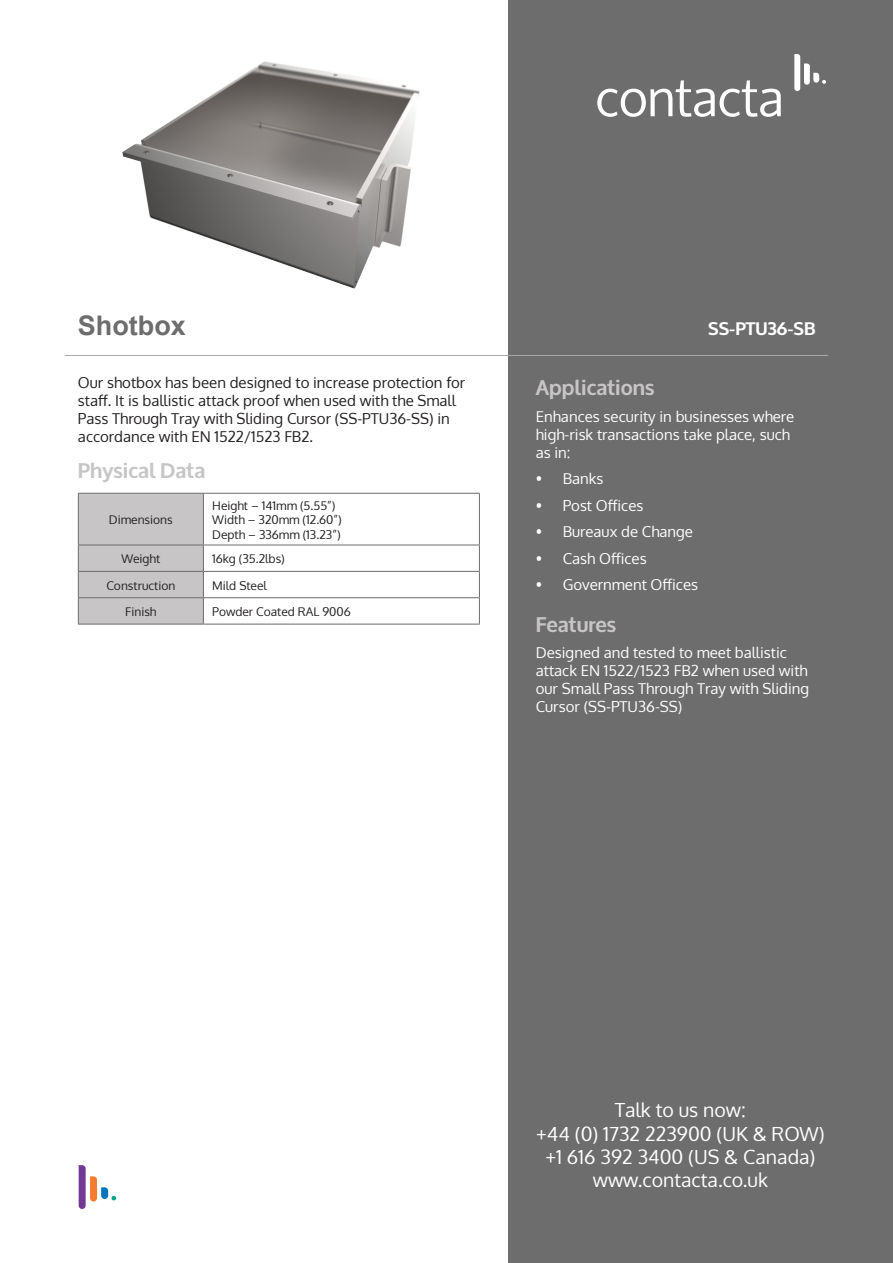
<style>
.page{position:relative;width:893px;height:1263px;background:#fff}
.page>*{position:absolute;margin:0;border:0;box-sizing:border-box;transform-origin:0 0}
.t1{font:700 27px "Arial";color:#6d6d6e}
.t2{font:700 21px "Oxygen";color:#c7c5c6}
.t3{font:19.5px "Oxygen";color:#fff}
.t4{font:700 18px "Oxygen";color:#fff}
.t5{font:15px/18px "Oxygen";color:#fff}
.t6{font:15px/18px "Oxygen";color:#231f20}
.t7{font:12px/14.4px "Oxygen";color:#231f20}
</style>
<div class="page">
<hr style="left:78px;top:624px;width:125px;height:1px;background:#6d6d6e">
<hr style="left:203px;top:493px;width:277px;height:1px;background:#6d6d6e">
<hr style="left:479px;top:494px;width:1px;height:51px;background:#6d6d6e">
<hr style="left:203px;top:545px;width:277px;height:1px;background:#6d6d6e">
<hr style="left:203px;top:571px;width:277px;height:1px;background:#6d6d6e">
<hr style="left:203px;top:597px;width:277px;height:1px;background:#6d6d6e">
<svg style="left:78px;top:493px;width:126px;height:131px;background:#c2c0c1"></svg>
<svg style="left:479px;top:545px;width:1px;height:79px"></svg>
<hr style="left:203px;top:624px;width:277px;height:1px;background:#6d6d6e">
<div style="left:508px;top:0;width:385px;height:1263px;background:#6d6d6e"></div>
<hr style="left:65px;top:355px;width:763px;height:1px;background:#aba8a9">
<svg style="left:79px;top:1165px;width:37px;height:44px"></svg>
<svg style="left:597px;top:80px;width:184px;height:37px"></svg>
<svg style="left:794px;top:54px;width:32px;height:37px"></svg>
<img style="left:122px;top:61px;width:298px;height:228px">
<p class="t1" style="left:78px;top:307px;width:109px">Shotbox</p>
<p class="t4" style="left:708px;top:318px;width:109px">SS-PTU36-SB</p>
<p class="t6" style="left:78px;top:373px;width:389px">Our shotbox has been designed to increase protection for staff. It is ballistic attack proof when used with the Small Pass Through Tray with Sliding Cursor (SS-PTU36-SS) in accordance with EN 1522/1523 FB2.</p>
<p class="t2" style="left:78px;top:458px;width:129px">Physical Data</p>
<p class="t7" style="left:109px;top:513px;width:65px">Dimensions</p>
<p class="t7" style="left:212px;top:498px;width:131px">Height – 141mm (5.55”)<br>Width – 320mm (12.60”)<br>Depth – 336mm (13.23”)</p>
<p class="t7" style="left:122px;top:552px;width:40px">Weight</p>
<p class="t7" style="left:212px;top:552px;width:74px">16kg (35.2lbs)</p>
<p class="t7" style="left:106px;top:578px;width:70px">Construction</p>
<p class="t7" style="left:212px;top:578px;width:56px">Mild Steel</p>
<p class="t7" style="left:125px;top:604px;width:33px">Finish</p>
<p class="t7" style="left:212px;top:604px;width:140px">Powder Coated RAL 9006</p>
<p class="t2" style="left:536px;top:375px;width:120px">Applications</p>
<p class="t5" style="left:536px;top:407px;width:260px">Enhances security in businesses where high-risk transactions take place, such as in:</p>
<p class="t5" style="left:536px;top:470px;width:69px">• Banks</p>
<p class="t5" style="left:536px;top:496px;width:109px">• Post Offices</p>
<p class="t5" style="left:536px;top:523px;width:159px">• Bureaux de Change</p>
<p class="t5" style="left:536px;top:549px;width:112px">• Cash Offices</p>
<p class="t5" style="left:536px;top:576px;width:164px">• Government Offices</p>
<p class="t2" style="left:536px;top:611px;width:82px">Features</p>
<p class="t5" style="left:536px;top:644px;width:275px">Designed and tested to meet ballistic attack EN 1522/1523 FB2 when used with our Small Pass Through Tray with Sliding Cursor (SS-PTU36-SS)</p>
<p class="t3" style="left:615px;top:1097px;width:132px">Talk to us now:</p>
<p class="t3" style="left:536px;top:1120px;width:290px">+44 (0) 1732 223900 (UK &amp; ROW)</p>
<p class="t3" style="left:545px;top:1144px;width:272px">+1 616 392 3400 (US &amp; Canada)</p>
<p class="t3" style="left:593px;top:1167px;width:177px">www.contacta.co.uk</p>
</div>
